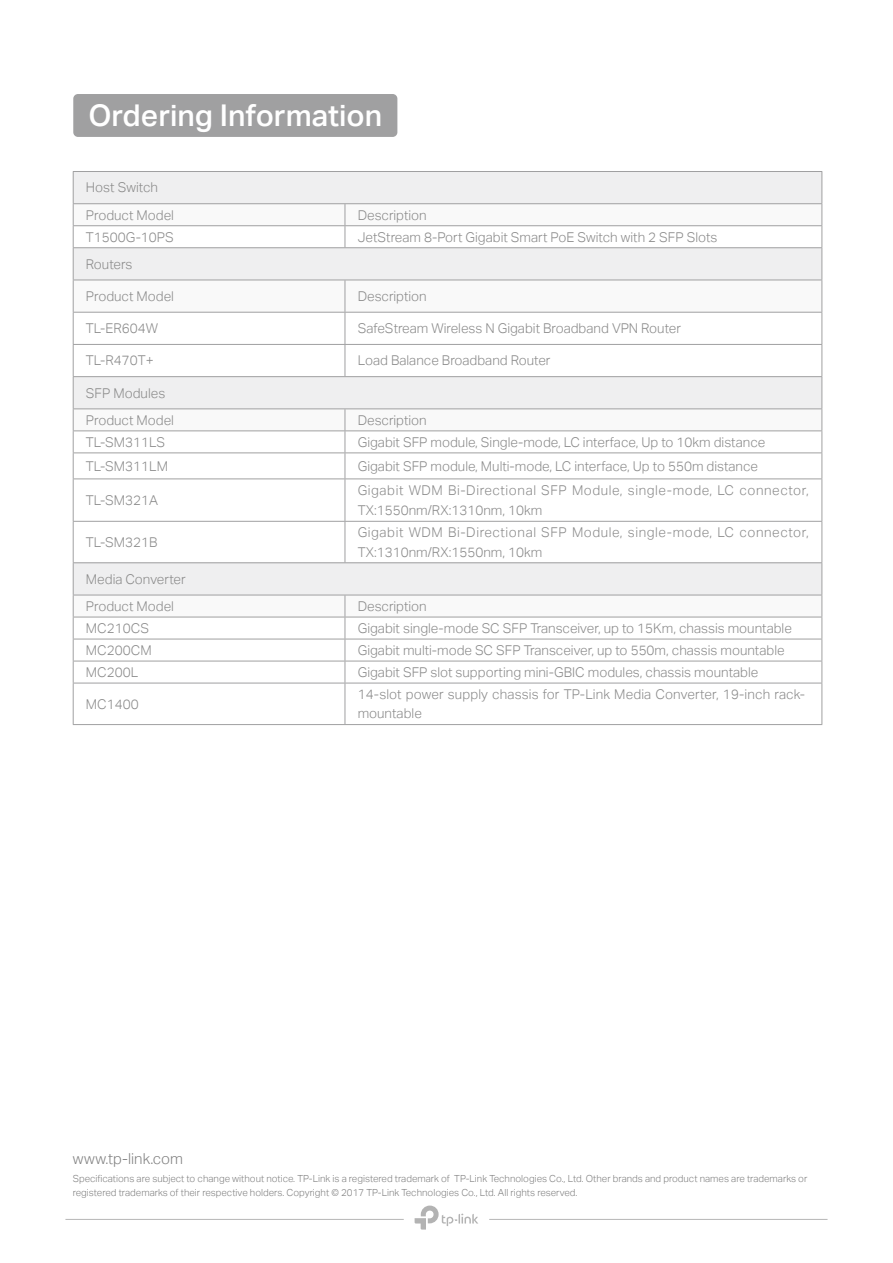
<style>
.page{position:relative;width:893px;height:1263px;background:#fff}
.page>*{position:absolute;margin:0;border:0;box-sizing:border-box;transform-origin:0 0}
.t1{font:30px "TP Link Aktiv Medium";color:#fff}
.t2{font:15.15px "TP Link Aktiv Light";color:#808080}
.t3{font:13.5px/27.2px "TP Link Aktiv Light";color:#898989}
.t4{font:13.5px/19.5px "TP Link Aktiv Light";letter-spacing:.04em;color:#898989}
.t5{font:9.75px/13.5px "TP Link Aktiv Light";color:#808080}
</style>
<div class="page">
<hr style="left:65px;top:1219px;width:339px;height:1px;background:#b6b6b6">
<hr style="left:489px;top:1219px;width:338px;height:1px;background:#b6b6b6">
<svg style="left:415px;top:1205px;width:63px;height:24px"></svg>
<div style="left:73px;top:94px;width:324px;height:43px;background:#a0a0a1;border-radius:5px"></div>
<div style="left:73px;top:171px;width:749px;height:33px;background:#efeff0"></div>
<svg style="left:74px;top:204px;width:747px;height:413px"></svg>
<svg style="left:74px;top:248px;width:747px;height:160px"></svg>
<div style="left:73px;top:563px;width:749px;height:32px;background:#efeff0"></div>
<hr style="left:821px;top:280px;width:1px;height:32px;background:#a0a0a1">
<hr style="left:821px;top:313px;width:1px;height:31px;background:#a0a0a1">
<hr style="left:821px;top:345px;width:1px;height:31px;background:#a0a0a1">
<svg style="left:821px;top:409px;width:1px;height:69px"></svg>
<hr style="left:821px;top:479px;width:1px;height:42px;background:#a0a0a1">
<hr style="left:821px;top:522px;width:1px;height:40px;background:#a0a0a1">
<svg style="left:821px;top:596px;width:1px;height:87px"></svg>
<hr style="left:821px;top:683px;width:1px;height:41px;background:#a0a0a1">
<hr style="left:73px;top:171px;width:272px;height:1px;background:#a0a0a1">
<hr style="left:73px;top:172px;width:1px;height:31px;background:#a0a0a1">
<hr style="left:345px;top:171px;width:477px;height:1px;background:#a0a0a1">
<hr style="left:821px;top:172px;width:1px;height:31px;background:#a0a0a1">
<hr style="left:73px;top:203px;width:272px;height:1px;background:#a0a0a1">
<hr style="left:345px;top:203px;width:477px;height:1px;background:#a0a0a1">
<hr style="left:73px;top:562px;width:272px;height:1px;background:#a0a0a1">
<hr style="left:73px;top:563px;width:1px;height:32px;background:#a0a0a1">
<hr style="left:345px;top:562px;width:477px;height:1px;background:#a0a0a1">
<hr style="left:821px;top:563px;width:1px;height:32px;background:#a0a0a1">
<hr style="left:73px;top:595px;width:272px;height:1px;background:#a0a0a1">
<hr style="left:345px;top:595px;width:477px;height:1px;background:#a0a0a1">
<hr style="left:73px;top:247px;width:272px;height:1px;background:#a0a0a1">
<hr style="left:73px;top:248px;width:1px;height:32px;background:#a0a0a1">
<hr style="left:345px;top:247px;width:477px;height:1px;background:#a0a0a1">
<hr style="left:821px;top:248px;width:1px;height:32px;background:#a0a0a1">
<hr style="left:73px;top:280px;width:272px;height:1px;background:#a0a0a1">
<hr style="left:345px;top:280px;width:477px;height:1px;background:#a0a0a1">
<hr style="left:73px;top:377px;width:1px;height:31px;background:#a0a0a1">
<hr style="left:821px;top:377px;width:1px;height:31px;background:#a0a0a1">
<hr style="left:73px;top:408px;width:272px;height:1px;background:#a0a0a1">
<hr style="left:345px;top:408px;width:477px;height:1px;background:#a0a0a1">
<svg style="left:73px;top:204px;width:1px;height:43px"></svg>
<hr style="left:73px;top:280px;width:1px;height:32px;background:#a0a0a1">
<hr style="left:345px;top:280px;width:1px;height:32px;background:#a0a0a1">
<hr style="left:73px;top:313px;width:1px;height:31px;background:#a0a0a1">
<hr style="left:345px;top:313px;width:1px;height:31px;background:#a0a0a1">
<hr style="left:73px;top:345px;width:1px;height:31px;background:#a0a0a1">
<hr style="left:345px;top:345px;width:1px;height:31px;background:#a0a0a1">
<svg style="left:73px;top:409px;width:1px;height:69px"></svg>
<svg style="left:345px;top:409px;width:1px;height:69px"></svg>
<hr style="left:73px;top:479px;width:1px;height:42px;background:#a0a0a1">
<hr style="left:345px;top:479px;width:1px;height:42px;background:#a0a0a1">
<hr style="left:73px;top:522px;width:1px;height:40px;background:#a0a0a1">
<hr style="left:345px;top:522px;width:1px;height:40px;background:#a0a0a1">
<svg style="left:73px;top:595px;width:1px;height:88px"></svg>
<svg style="left:345px;top:595px;width:1px;height:88px"></svg>
<hr style="left:73px;top:683px;width:1px;height:41px;background:#a0a0a1">
<hr style="left:345px;top:683px;width:1px;height:41px;background:#a0a0a1">
<hr style="left:73px;top:225px;width:272px;height:1px;background:#a0a0a1">
<hr style="left:73px;top:312px;width:272px;height:1px;background:#a0a0a1">
<hr style="left:73px;top:344px;width:272px;height:1px;background:#a0a0a1">
<hr style="left:73px;top:376px;width:272px;height:1px;background:#a0a0a1">
<hr style="left:73px;top:430px;width:272px;height:1px;background:#a0a0a1">
<hr style="left:73px;top:452px;width:272px;height:1px;background:#a0a0a1">
<hr style="left:73px;top:478px;width:272px;height:1px;background:#a0a0a1">
<hr style="left:73px;top:521px;width:272px;height:1px;background:#a0a0a1">
<hr style="left:73px;top:617px;width:272px;height:1px;background:#a0a0a1">
<hr style="left:73px;top:639px;width:272px;height:1px;background:#a0a0a1">
<hr style="left:73px;top:661px;width:272px;height:1px;background:#a0a0a1">
<hr style="left:73px;top:683px;width:272px;height:1px;background:#a0a0a1">
<hr style="left:73px;top:724px;width:272px;height:1px;background:#a0a0a1">
<svg style="left:345px;top:204px;width:1px;height:43px"></svg>
<hr style="left:345px;top:225px;width:477px;height:1px;background:#a0a0a1">
<svg style="left:821px;top:204px;width:1px;height:43px"></svg>
<hr style="left:345px;top:312px;width:477px;height:1px;background:#a0a0a1">
<hr style="left:345px;top:344px;width:477px;height:1px;background:#a0a0a1">
<hr style="left:345px;top:376px;width:477px;height:1px;background:#a0a0a1">
<hr style="left:345px;top:430px;width:477px;height:1px;background:#a0a0a1">
<hr style="left:345px;top:452px;width:477px;height:1px;background:#a0a0a1">
<hr style="left:345px;top:478px;width:477px;height:1px;background:#a0a0a1">
<hr style="left:345px;top:521px;width:477px;height:1px;background:#a0a0a1">
<hr style="left:345px;top:617px;width:477px;height:1px;background:#a0a0a1">
<hr style="left:345px;top:639px;width:477px;height:1px;background:#a0a0a1">
<hr style="left:345px;top:661px;width:477px;height:1px;background:#a0a0a1">
<hr style="left:345px;top:683px;width:477px;height:1px;background:#a0a0a1">
<hr style="left:345px;top:724px;width:477px;height:1px;background:#a0a0a1">
<h1 class="t1" style="left:88px;top:98px;width:295px">Ordering Information</h1>
<p class="t3" style="left:86px;top:174px;width:90px">Host Switch<br>Product Model</p>
<p class="t3" style="left:358px;top:201px;width:71px">Description</p>
<p class="t3" style="left:86px;top:223px;width:90px">T1500G-10PS</p>
<p class="t3" style="left:358px;top:223px;width:361px">JetStream 8-Port Gigabit Smart PoE Switch with 2 SFP Slots</p>
<p class="t3" style="left:86px;top:250px;width:48px">Routers</p>
<p class="t3" style="left:86px;top:283px;width:90px">Product Model</p>
<p class="t3" style="left:358px;top:283px;width:71px">Description</p>
<p class="t3" style="left:86px;top:315px;width:74px">TL-ER604W</p>
<p class="t3" style="left:358px;top:315px;width:325px">SafeStream Wireless N Gigabit Broadband VPN Router</p>
<p class="t3" style="left:86px;top:347px;width:69px">TL-R470T+</p>
<p class="t3" style="left:358px;top:347px;width:194px">Load Balance Broadband Router</p>
<p class="t3" style="left:86px;top:379px;width:90px">SFP Modules<br>Product Model</p>
<p class="t3" style="left:358px;top:406px;width:71px">Description</p>
<p class="t3" style="left:86px;top:428px;width:81px">TL-SM311LS</p>
<p class="t3" style="left:358px;top:428px;width:409px">Gigabit SFP module, Single-mode, LC interface, Up to 10km distance</p>
<p class="t3" style="left:86px;top:452px;width:84px">TL-SM311LM</p>
<p class="t3" style="left:358px;top:452px;width:402px">Gigabit SFP module, Multi-mode, LC interface, Up to 550m distance</p>
<p class="t3" style="left:86px;top:487px;width:74px">TL-SM321A</p>
<p class="t4" style="left:358px;top:481px;width:452px">Gigabit WDM Bi-Directional SFP Module, single-mode, LC connector,<br>TX:1550nm/RX:1310nm, 10km</p>
<p class="t3" style="left:86px;top:529px;width:73px">TL-SM321B</p>
<p class="t4" style="left:358px;top:523px;width:452px">Gigabit WDM Bi-Directional SFP Module, single-mode, LC connector,<br>TX:1310nm/RX:1550nm, 10km</p>
<p class="t3" style="left:86px;top:565px;width:101px">Media Converter<br>Product Model</p>
<p class="t3" style="left:358px;top:593px;width:71px">Description</p>
<p class="t3" style="left:86px;top:615px;width:65px">MC210CS</p>
<p class="t3" style="left:358px;top:615px;width:436px">Gigabit single-mode SC SFP Transceiver, up to 15Km, chassis mountable</p>
<p class="t3" style="left:86px;top:637px;width:67px">MC200CM</p>
<p class="t3" style="left:358px;top:637px;width:428px">Gigabit multi-mode SC SFP Transceiver, up to 550m, chassis mountable</p>
<p class="t3" style="left:86px;top:659px;width:54px">MC200L</p>
<p class="t3" style="left:358px;top:659px;width:402px">Gigabit SFP slot supporting mini-GBIC modules, chassis mountable</p>
<p class="t3" style="left:86px;top:690px;width:54px">MC1400</p>
<p class="t3" style="left:358px;top:684px;width:449px;line-height:19.5px">14-slot power supply chassis for TP-Link Media Converter, 19-inch rack&shy;mountable</p>
<p class="t2" style="left:73px;top:1150px;width:112px">www.tp-link.com</p>
<p class="t5" style="left:73px;top:1172px;width:736px">Specifications are subject to change without notice. TP-Link is a registered trademark of TP-Link Technologies Co., Ltd. Other brands and product names are trademarks or registered trademarks of their respective holders. Copyright © 2017 TP-Link Technologies Co., Ltd. All rights reserved.</p>
</div>
